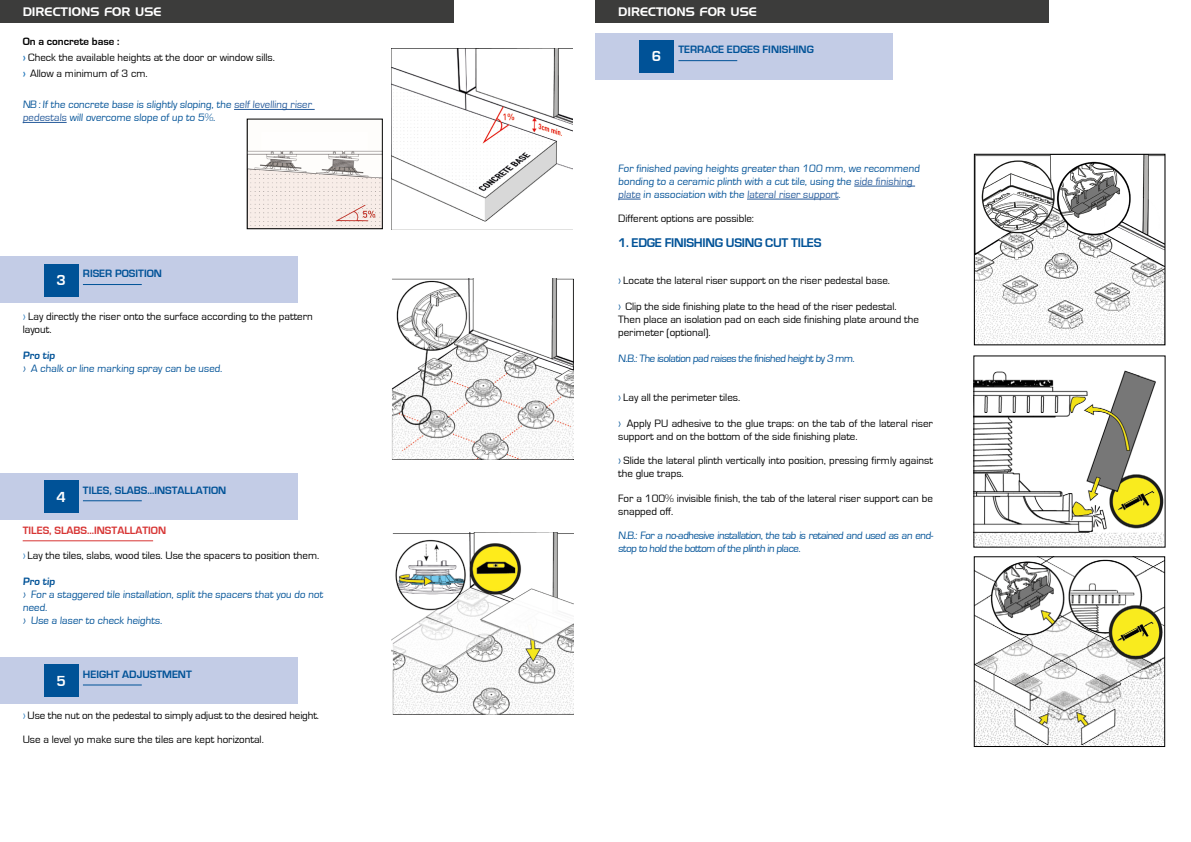
<style>
.page{position:relative;width:1191px;height:842px;background:#fff}
.page>*{position:absolute;margin:0;border:0;box-sizing:border-box;transform-origin:0 0}
.t1{font:700 15px "Eurostile";color:#fff}
.t2{font:700 13px "Eurostile";letter-spacing:-.02em;color:#005297}
.t3{font:12px "Handel Gothic BT";color:#fff}
.t4{font:11px/13px "Eurostile";color:#000}
.t5{font:11px/13px "Eurostile";color:#005297}
.t6{font:700 11px "Eurostile";color:#005297}
.t7{font:700 11px "Eurostile";color:#d73534}
.s1{font-weight:700}
.s2{font-weight:700;color:#1f75bb}
.s3{color:#275b9b}
.s4{color:#1f75bb}
.s5{color:#005297}
</style>
<div class="page">
<div style="left:0;top:0;width:454px;height:23px;background:#3c3c3b"></div>
<div style="left:595px;top:0;width:454px;height:23px;background:#3c3c3b"></div>
<hr style="left:23px;top:540px;width:130px;height:1px;background:#d73534">
<hr style="left:234px;top:109px;width:81px;height:1px;background:#275b9b">
<hr style="left:23px;top:122px;width:44px;height:1px;background:#275b9b">
<img style="left:392px;top:48px;width:181px;height:174px">
<img style="left:249px;top:150px;width:132px;height:77px">
<div style="left:247px;top:119px;width:136px;height:110px;border:1px solid #000"></div>
<img style="left:391px;top:279px;width:182px;height:181px">
<img style="left:391px;top:533px;width:182px;height:181px">
<img style="left:975px;top:156px;width:188px;height:187px">
<div style="left:973px;top:154px;width:192px;height:191px;border:1px solid #000"></div>
<img style="left:975px;top:370px;width:188px;height:176px">
<img style="left:975px;top:558px;width:188px;height:187px">
<div style="left:973px;top:556px;width:192px;height:191px;border:1px solid #000"></div>
<hr style="left:854px;top:186px;width:61px;height:1px;background:#275b9b">
<svg style="left:618px;top:199px;width:22px;height:1px"></svg>
<hr style="left:747px;top:199px;width:91px;height:1px;background:#275b9b">
<div style="left:0;top:257px;width:298px;height:46px;background:#c3cce6"></div>
<hr style="left:83px;top:284px;width:59px;height:1px;background:#005297">
<div style="left:44px;top:264px;width:34px;height:33px;background:#005297"></div>
<div style="left:0;top:473px;width:298px;height:47px;background:#c3cce6"></div>
<hr style="left:83px;top:500px;width:59px;height:1px;background:#005297">
<div style="left:44px;top:480px;width:34px;height:33px;background:#005297"></div>
<div style="left:0;top:657px;width:298px;height:47px;background:#c3cce6"></div>
<hr style="left:83px;top:684px;width:59px;height:1px;background:#005297">
<div style="left:44px;top:664px;width:34px;height:33px;background:#005297"></div>
<div style="left:595px;top:33px;width:298px;height:46px;background:#c3cce6"></div>
<hr style="left:678px;top:60px;width:59px;height:1px;background:#005297">
<div style="left:639px;top:40px;width:34px;height:33px;background:#005297"></div>
<p class="t3" style="left:23px;top:4px;width:140px">DIRECTIONS FOR USE</p>
<p class="t3" style="left:618px;top:4px;width:140px">DIRECTIONS FOR USE</p>
<p class="t4" style="left:23px;top:34px;width:254px;line-height:15.8px"><span class="s1">On a concrete base :<br></span><span class="s2">›</span> Check the available heights at the door or window sills. <span class="s2">›</span> Allow a minimum of 3 cm.</p>
<p class="t5" style="left:23px;top:98px;width:292px">NB : If the concrete base is slightly sloping, the <span class="s3">self levelling riser pedestals</span> will overcome slope of up to 5%.</p>
<h1 class="t1" style="left:56px;top:272px;width:11px">3</h1>
<p class="t6" style="left:83px;top:268px;width:81px">RISER POSITION</p>
<p class="t4" style="left:23px;top:310px;width:292px"><span class="s4">›</span> Lay directly the riser onto the surface according to the pattern layout.</p>
<p class="t6" style="left:23px;top:349px;width:35px">Pro tip</p>
<p class="t5" style="left:23px;top:362px;width:202px">› A chalk or line marking spray can be used.</p>
<h1 class="t1" style="left:56px;top:488px;width:11px">4</h1>
<p class="t6" style="left:83px;top:484px;width:145px">TILES, SLABS...INSTALLATION</p>
<p class="t7" style="left:23px;top:524px;width:145px">TILES, SLABS...INSTALLATION</p>
<p class="t4" style="left:23px;top:549px;width:298px"><span class="s4">›</span> Lay the tiles, slabs, wood tiles. Use the spacers to position them.</p>
<p class="t6" style="left:23px;top:575px;width:35px">Pro tip</p>
<p class="t5" style="left:23px;top:588px;width:303px">› For a staggered tile installation, split the spacers that you do not need.<br>› Use a laser to check heights.</p>
<h1 class="t1" style="left:56px;top:673px;width:11px">5</h1>
<p class="t6" style="left:83px;top:668px;width:110px">HEIGHT ADJUSTMENT</p>
<p class="t4" style="left:23px;top:709px;width:298px"><span class="s4">›</span> Use the nut on the pedestal to simply adjust to the desired height.</p>
<p class="t4" style="left:23px;top:733px;width:243px">Use a level yo make sure the tiles are kept horizontal.</p>
<h1 class="t1" style="left:652px;top:48px;width:11px">6</h1>
<p class="t6" style="left:678px;top:44px;width:137px">TERRACE EDGES FINISHING</p>
<p class="t5" style="left:618px;top:162px;width:304px">For finished paving heights greater than 100 mm, we recommend bonding to a ceramic plinth with a cut tile, using the <span class="s3">side finishing plate</span> in association with the <span class="s3">lateral riser support</span>.</p>
<p class="t4" style="left:618px;top:212px;width:137px">Different options are possible:</p>
<p class="t2" style="left:618px;top:235px;width:205px">1. EDGE FINISHING USING CUT TILES</p>
<p class="t4" style="left:618px;top:274px;width:273px"><span class="s5">›</span> Locate the lateral riser support on the riser pedestal base.</p>
<p class="t4" style="left:618px;top:300px;width:302px"><span class="s5">›</span> Clip the side finishing plate to the head of the riser pedestal.<br>Then place an isolation pad on each side finishing plate around the perimeter (optional).</p>
<p class="t5" style="left:618px;top:352px;width:239px">N.B.: The isolation pad raises the finished height by 3 mm.</p>
<p class="t4" style="left:618px;top:391px;width:123px"><span class="s5">›</span> Lay all the perimeter tiles.</p>
<p class="t4" style="left:618px;top:417px;width:316px"><span class="s5">›</span> Apply PU adhesive to the glue traps: on the tab of the lateral riser support and on the bottom of the side finishing plate.</p>
<p class="t4" style="left:618px;top:454px;width:316px"><span class="s5">›</span> Slide the lateral plinth vertically into position, pressing firmly against the glue traps.</p>
<p class="t4" style="left:618px;top:492px;width:316px">For a 100% invisible finish, the tab of the lateral riser support can be snapped off.</p>
<p class="t5" style="left:618px;top:529px;width:317px">N.B.: For a no-adhesive installation, the tab is retained and used as an end&shy;stop to hold the bottom of the plinth in place.</p>
</div>
